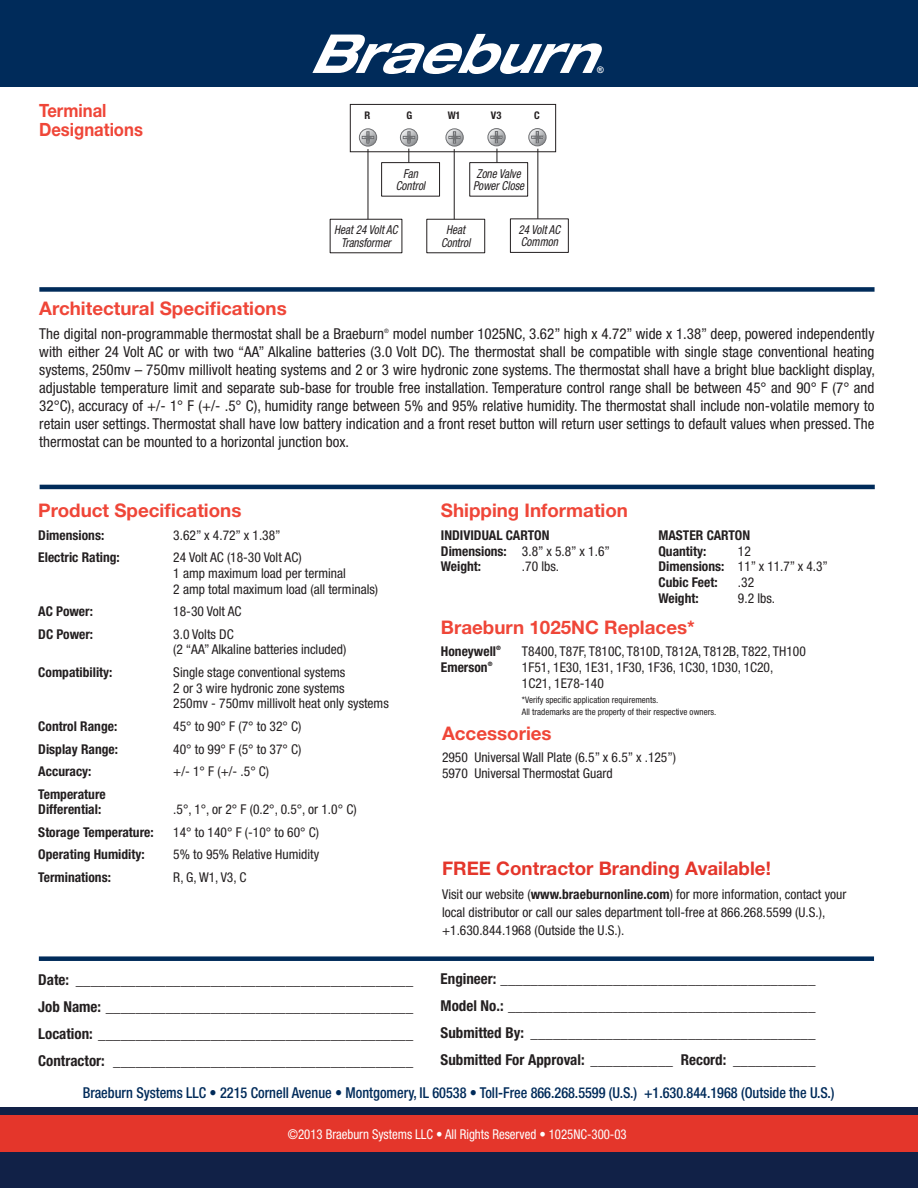
<style>
.page{position:relative;width:918px;height:1188px;background:#fff}
.page>*{position:absolute;margin:0;border:0;box-sizing:border-box;transform-origin:0 0}
.t1{font:700 18.75px "Helvetica Neue LT Std";color:#ef4638}
.t2{font:700 18.75px "Helvetica Neue LT Std";color:#e4362b}
.t3{font:700 18.3px/18.8px "Helvetica Neue LT Std";color:#ef4638;scale:.91 1}
.t4{font:condensed 15px/18px "Helvetica Neue LT Std";color:#231f20;text-align:justify}
.t5{font:700 condensed 15px/27px "Helvetica Neue LT Std";color:#231f20;text-align:justify}
.t6{font:500 condensed 15px "Helvetica Neue LT Std";color:#002b5a;scale:.95 1}
.t7{font:condensed 13.5px/15.8px "Helvetica Neue LT Std";color:#231f20}
.t8{font:700 condensed 13.5px/15.8px "Helvetica Neue LT Std";color:#231f20}
.t9{font:condensed 13.5px "Helvetica Neue LT Std";color:#fff;scale:.95 1}
.t10{font:italic condensed 12.3px/12.3px "Helvetica Neue LT Std";color:#231f20;text-align:center;scale:.91 1}
.t11{font:700 condensed 10.5px "Helvetica Neue LT Std";color:#231f20}
.t12{font:condensed 9px/12px "Helvetica Neue LT Std";color:#231f20}
.t13{font:700 9px "Arial";color:#fff}
.t14{font:700 condensed 6px "Helvetica Neue LT Std";color:#231f20}
.t15{font:condensed 6px "Helvetica Neue LT Std";color:#231f20}
.s1{font-weight:700}
.s2{font-weight:400}
</style>
<div class="page">
<hr style="left:408px;top:149px;width:1px;height:44px;background:#231f20">
<hr style="left:367px;top:149px;width:1px;height:97px;background:#231f20">
<div style="left:0;top:1114px;width:918px;height:61px;background:#e4362b"></div>
<div style="left:0;top:1153px;width:918px;height:35px;background:#112147"></div>
<div style="left:0;top:0;width:918px;height:86px;background:#002b5a"></div>
<div style="left:0;top:1107px;width:918px;height:7px;background:#112147"></div>
<svg style="left:312px;top:34px;width:290px;height:40px"></svg>
<div style="left:39px;top:956px;width:835px;height:5px;background:#002b5a"></div>
<hr style="left:40px;top:485px;width:835px;height:4px;background:#002b5a">
<div style="left:39px;top:287px;width:836px;height:5px;background:#002b5a"></div>
<div style="left:350px;top:104px;width:206px;height:48px;border:1px solid #231f20"></div>
<svg style="left:446px;top:129px;width:17px;height:17px"></svg>
<div style="left:446px;top:129px;width:17px;height:17px;border:1px solid #6d6e71;border-radius:50%"></div>
<svg style="left:449px;top:132px;width:11px;height:11px"></svg>
<svg style="left:400px;top:129px;width:18px;height:17px"></svg>
<div style="left:400px;top:129px;width:18px;height:17px;border:1px solid #6d6e71;border-radius:50%"></div>
<svg style="left:403px;top:132px;width:12px;height:11px"></svg>
<svg style="left:359px;top:129px;width:18px;height:17px"></svg>
<div style="left:359px;top:129px;width:18px;height:17px;border:1px solid #6d6e71;border-radius:50%"></div>
<svg style="left:362px;top:132px;width:12px;height:11px"></svg>
<hr style="left:454px;top:149px;width:1px;height:97px;background:#231f20">
<div style="left:381px;top:162px;width:59px;height:35px;background:#fff;border:1px solid #231f20"></div>
<div style="left:330px;top:219px;width:72px;height:34px;background:#fff;border:1px solid #231f20"></div>
<div style="left:426px;top:219px;width:59px;height:34px;background:#fff;border:1px solid #231f20"></div>
<svg style="left:488px;top:129px;width:17px;height:17px"></svg>
<div style="left:488px;top:128px;width:17px;height:18px;border:1px solid #6d6e71;border-radius:50%"></div>
<svg style="left:491px;top:131px;width:11px;height:12px"></svg>
<svg style="left:529px;top:129px;width:17px;height:17px"></svg>
<div style="left:529px;top:128px;width:17px;height:18px;border:1px solid #6d6e71;border-radius:50%"></div>
<svg style="left:532px;top:131px;width:11px;height:12px"></svg>
<hr style="left:496px;top:149px;width:1px;height:44px;background:#231f20">
<div style="left:469px;top:162px;width:59px;height:35px;background:#fff;border:1px solid #231f20"></div>
<hr style="left:537px;top:149px;width:1px;height:97px;background:#231f20">
<div style="left:510px;top:218px;width:59px;height:35px;background:#fff;border:1px solid #231f20"></div>
<p class="t3" style="left:39px;top:101px;width:116px">Terminal<br>Designations</p>
<p class="t11" style="left:365px;top:109px;width:7px">R</p>
<p class="t11" style="left:407px;top:109px;width:7px">G</p>
<p class="t11" style="left:448px;top:109px;width:15px">W1</p>
<p class="t11" style="left:491px;top:109px;width:12px">V3</p>
<p class="t11" style="left:534px;top:109px;width:7px">C</p>
<p class="t10" style="left:396px;top:168px;width:34px">Fan<br>Control</p>
<p class="t10" style="left:334px;top:224px;width:71px">Heat 24 Volt AC<br>Transformer</p>
<p class="t10" style="left:441px;top:224px;width:34px">Heat<br>Control</p>
<p class="t10" style="left:473px;top:168px;width:58px;text-align:left">Zone Valve<br>Power Close</p>
<p class="t10" style="left:518px;top:224px;width:47px;text-align:left">24 Volt AC<br>Common</p>
<p class="t13" style="left:597px;top:64px;width:8px">®</p>
<p class="t1" style="left:39px;top:296px;width:249px">Architectural Specifications</p>
<p class="t4" style="left:39px;top:324px;width:346px">The digital non-programmable thermostat shall be a Braeburn</p>
<p class="t15" style="left:384px;top:327px;width:6px">®</p>
<p class="t4" style="left:39px;top:324px;width:837px;text-indent:353px">model number 1025NC, 3.62” high x 4.72” wide x 1.38” deep, powered independently with either 24 Volt AC or with two “AA” Alkaline batteries (3.0 Volt DC). The thermostat shall be compatible with single stage conventional heating systems, 250mv – 750mv millivolt heating systems and 2 or 3 wire hydronic zone systems. The thermostat shall have a bright blue backlight display, adjustable temperature limit and separate sub-base for trouble free installation. Temperature control range shall be between 45° and 90° F (7° and 32°C), accuracy of +/- 1° F (+/- .5° C), humidity range between 5% and 95% relative humidity. The thermostat shall include non-volatile memory to retain user settings. Thermostat shall have low battery indication and a front reset button will return user settings to default values when pressed. The thermostat can be mounted to a horizontal junction box.</p>
<p class="t1" style="left:38px;top:499px;width:205px">Product Specifications</p>
<p class="t8" style="left:38px;top:527px;width:67px">Dimensions:</p>
<p class="t7" style="left:173px;top:527px;width:109px">3.62” x 4.72” x 1.38”</p>
<p class="t8" style="left:38px;top:549px;width:83px">Electric Rating:</p>
<p class="t7" style="left:173px;top:549px;width:206px">24 Volt AC (18-30 Volt AC)<br>1 amp maximum load per terminal<br>2 amp total maximum load (all terminals)</p>
<p class="t8" style="left:38px;top:603px;width:56px">AC Power:</p>
<p class="t7" style="left:173px;top:603px;width:70px">18-30 Volt AC</p>
<p class="t8" style="left:38px;top:626px;width:56px">DC Power:</p>
<p class="t7" style="left:173px;top:626px;width:175px">3.0 Volts DC<br>(2 “AA” Alkaline batteries included)</p>
<p class="t8" style="left:38px;top:664px;width:76px">Compatibility:</p>
<p class="t7" style="left:173px;top:664px;width:217px">Single stage conventional systems<br>2 or 3 wire hydronic zone systems<br>250mv - 750mv millivolt heat only systems</p>
<p class="t8" style="left:38px;top:718px;width:80px">Control Range:</p>
<p class="t7" style="left:173px;top:718px;width:130px">45° to 90° F (7° to 32° C)</p>
<p class="t8" style="left:38px;top:741px;width:81px">Display Range:</p>
<p class="t7" style="left:173px;top:741px;width:130px">40° to 99° F (5° to 37° C)</p>
<p class="t8" style="left:38px;top:763px;width:55px">Accuracy:</p>
<p class="t7" style="left:173px;top:763px;width:97px">+/- 1° F (+/- .5° C)</p>
<p class="t8" style="left:38px;top:786px;width:69px">Temperature<br>Differential:</p>
<p class="t7" style="left:173px;top:802px;width:185px">.5°, 1°, or 2° F (0.2°, 0.5°, or 1.0° C)</p>
<p class="t8" style="left:38px;top:824px;width:117px">Storage Temperature:</p>
<p class="t7" style="left:173px;top:824px;width:147px">14° to 140° F (-10° to 60° C)</p>
<p class="t8" style="left:38px;top:846px;width:108px">Operating Humidity:</p>
<p class="t7" style="left:173px;top:847px;width:147px">5% to 95% Relative Humidity</p>
<p class="t8" style="left:38px;top:869px;width:74px">Terminations:</p>
<p class="t7" style="left:173px;top:869px;width:75px">R, G, W1, V3, C</p>
<p class="t1" style="left:441px;top:499px;width:189px">Shipping Information</p>
<p class="t8" style="left:441px;top:527px;width:110px">INDIVIDUAL CARTON</p>
<p class="t8" style="left:658px;top:527px;width:93px">MASTER CARTON</p>
<p class="t7" style="left:441px;top:543px;width:171px"><span class="s1">Dimensions:</span> 3.8” x 5.8” x 1.6”</p>
<p class="t8" style="left:658px;top:543px;width:49px">Quantity:</p>
<p class="t7" style="left:738px;top:543px;width:14px">12</p>
<p class="t8" style="left:441px;top:558px;width:42px">Weight:</p>
<p class="t7" style="left:522px;top:559px;width:39px">.70 lbs.</p>
<p class="t8" style="left:658px;top:558px;width:171px">Dimensions: <span class="s2">11” x 11.7” x 4.3”<br></span>Cubic Feet:</p>
<p class="t7" style="left:738px;top:574px;width:18px">.32</p>
<p class="t8" style="left:658px;top:590px;width:42px">Weight:</p>
<p class="t7" style="left:738px;top:590px;width:39px">9.2 lbs.</p>
<p class="t1" style="left:441px;top:615px;width:255px">Braeburn 1025NC Replaces*</p>
<p class="t8" style="left:441px;top:643px;width:57px">Honeywell</p>
<p class="t14" style="left:496px;top:644px;width:6px">®</p>
<p class="t7" style="left:522px;top:643px;width:285px">T8400, T87F, T810C, T810D, T812A, T812B, T822, TH100</p>
<p class="t8" style="left:441px;top:659px;width:48px">Emerson</p>
<p class="t14" style="left:488px;top:660px;width:6px">®</p>
<p class="t7" style="left:522px;top:659px;width:253px">1F51, 1E30, 1E31, 1F30, 1F36, 1C30, 1D30, 1C20,<br>1C21, 1E78-140</p>
<p class="t12" style="left:522px;top:694px;width:196px">*Verify specific application requirements.<br>All trademarks are the property of their respective owners.</p>
<p class="t1" style="left:442px;top:722px;width:111px">Accessories</p>
<p class="t7" style="left:442px;top:750px;width:236px">2950 Universal Wall Plate (6.5” x 6.5” x .125”)<br>5970 Universal Thermostat Guard</p>
<p class="t2" style="left:442px;top:857px;width:330px">FREE Contractor Branding Available!</p>
<p class="t7" style="left:442px;top:885px;width:406px;line-height:18px">Visit our website (<span class="s1">www.braeburnonline.com</span>) for more information, contact your local distributor or call our sales department toll-free at 866.268.5599 (U.S.), +1.630.844.1968 (Outside the U.S.).</p>
<p class="t5" style="left:38px;top:966px;width:376px">Date: _____________________________________________ Job Name: _________________________________________ Location: __________________________________________ Contractor: ________________________________________</p>
<p class="t5" style="left:441px;top:965px;width:377px">Engineer: __________________________________________ Model No.: _________________________________________ Submitted By: ______________________________________ Submitted For Approval: ___________ Record: ___________</p>
<p class="t6" style="left:83px;top:1083px;width:793px">Braeburn Systems LLC • 2215 Cornell Avenue • Montgomery, IL 60538 • Toll-Free 866.268.5599 (U.S.) +1.630.844.1968 (Outside the U.S.)</p>
<p class="t9" style="left:288px;top:1126px;width:358px">©2013 Braeburn Systems LLC • All Rights Reserved • 1025NC-300-03</p>
</div>
